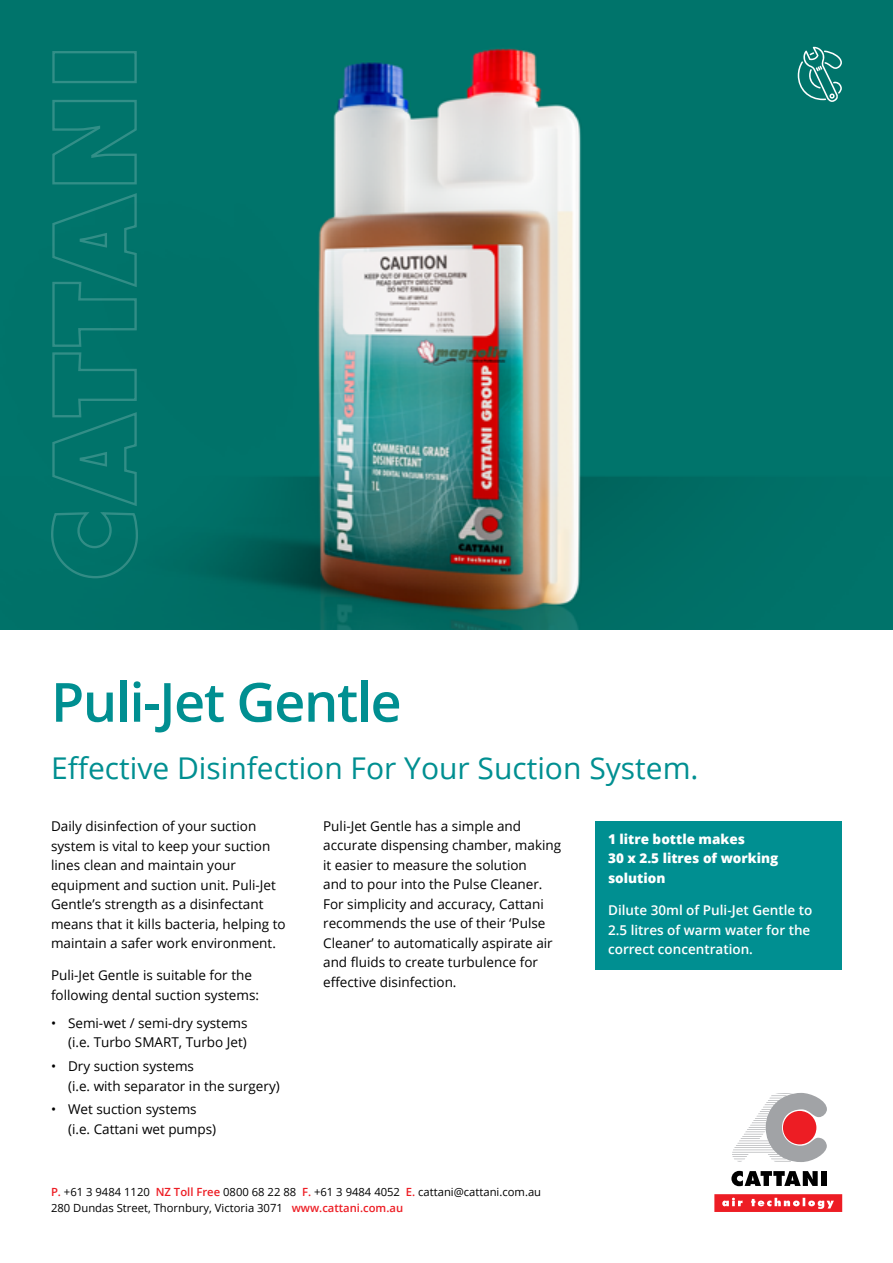
<style>
.page{position:relative;width:893px;height:1263px;background:#fff}
.page>*{position:absolute;margin:0;border:0;box-sizing:border-box;transform-origin:0 0}
.t1{font:600 54px "Open Sans";letter-spacing:-.025em;color:#008f91}
.t2{font:30px "Open Sans";color:#008f91}
.t3{font:13.5px/19.5px "Open Sans";color:#000}
.t4{font:600 13.5px/19.5px "Open Sans";color:#fff}
.t5{font:800 13.5px/19.5px "Open Sans";color:#fff}
.t6{font:11.25px/15.6px "Open Sans";color:#000}
.s1{font-weight:600;color:#ed1d24}
</style>
<div class="page">
<img style="left:0;top:0;width:893px;height:629px">
<div style="left:595px;top:821px;width:247px;height:148px;background:#008f91"></div>
<svg style="left:798px;top:47px;width:44px;height:55px;background:#339088"></svg>
<svg style="left:51px;top:51px;width:87px;height:527px;background:#05766d"></svg>
<svg style="left:732px;top:1093px;width:95px;height:69px"></svg>
<div style="left:783px;top:1111px;width:33px;height:33px;background:#ed1d24;border-radius:50%"></div>
<svg style="left:731px;top:1171px;width:87px;height:15px"></svg>
<div style="left:821px;top:1171px;width:5px;height:15px;background:#000"></div>
<svg style="left:714px;top:1194px;width:128px;height:18px;background:#ef4449"></svg>
<h1 class="t1" style="left:51px;top:665px;width:352px">Puli-Jet Gentle</h1>
<h2 class="t2" style="left:51px;top:747px;width:649px">Effective Disinfection For Your Suction System.</h2>
<p class="t3" style="left:51px;top:816px;width:236px">Daily disinfection of your suction system is vital to keep your suction lines clean and maintain your equipment and suction unit. Puli-Jet Gentle’s strength as a disinfectant means that it kills bacteria, helping to maintain a safer work environment.</p>
<p class="t3" style="left:51px;top:965px;width:210px">Puli-Jet Gentle is suitable for the following dental suction systems:</p>
<p class="t3" style="left:51px;top:1013px;width:198px;text-align:right">• Semi-wet / semi-dry systems (i.e. Turbo SMART, Turbo Jet)</p>
<p class="t3" style="left:68px;top:1056px;width:213px;text-indent:-17px">• Dry suction systems<br>(i.e. with separator in the surgery)</p>
<p class="t3" style="left:68px;top:1099px;width:150px;text-indent:-17px">• Wet suction systems (i.e. Cattani wet pumps)</p>
<p class="t3" style="left:323px;top:816px;width:240px">Puli-Jet Gentle has a simple and accurate dispensing chamber, making it easier to measure the solution<br>and to pour into the Pulse Cleaner.<br>For simplicity and accuracy, Cattani recommends the use of their ‘Pulse Cleaner’ to automatically aspirate air and fluids to create turbulence for effective disinfection.</p>
<p class="t6" style="left:51px;top:1184px;width:492px"><span class="s1">P.</span> +61 3 9484 1120 <span class="s1">NZ Toll Free</span> 0800 68 22 88 <span class="s1">F.</span> +61 3 9484 4052 <span class="s1">E.</span> cattani@cattani.com.au<br>280 Dundas Street, Thornbury, Victoria 3071 <span class="s1">www.cattani.com.au</span></p>
<p class="t5" style="left:608px;top:828px;width:172px">1 litre bottle makes<br>30 x 2.5 litres of working solution</p>
<p class="t4" style="left:608px;top:900px;width:206px">Dilute 30ml of Puli-Jet Gentle to<br>2.5 litres of warm water for the correct concentration.</p>
</div>
